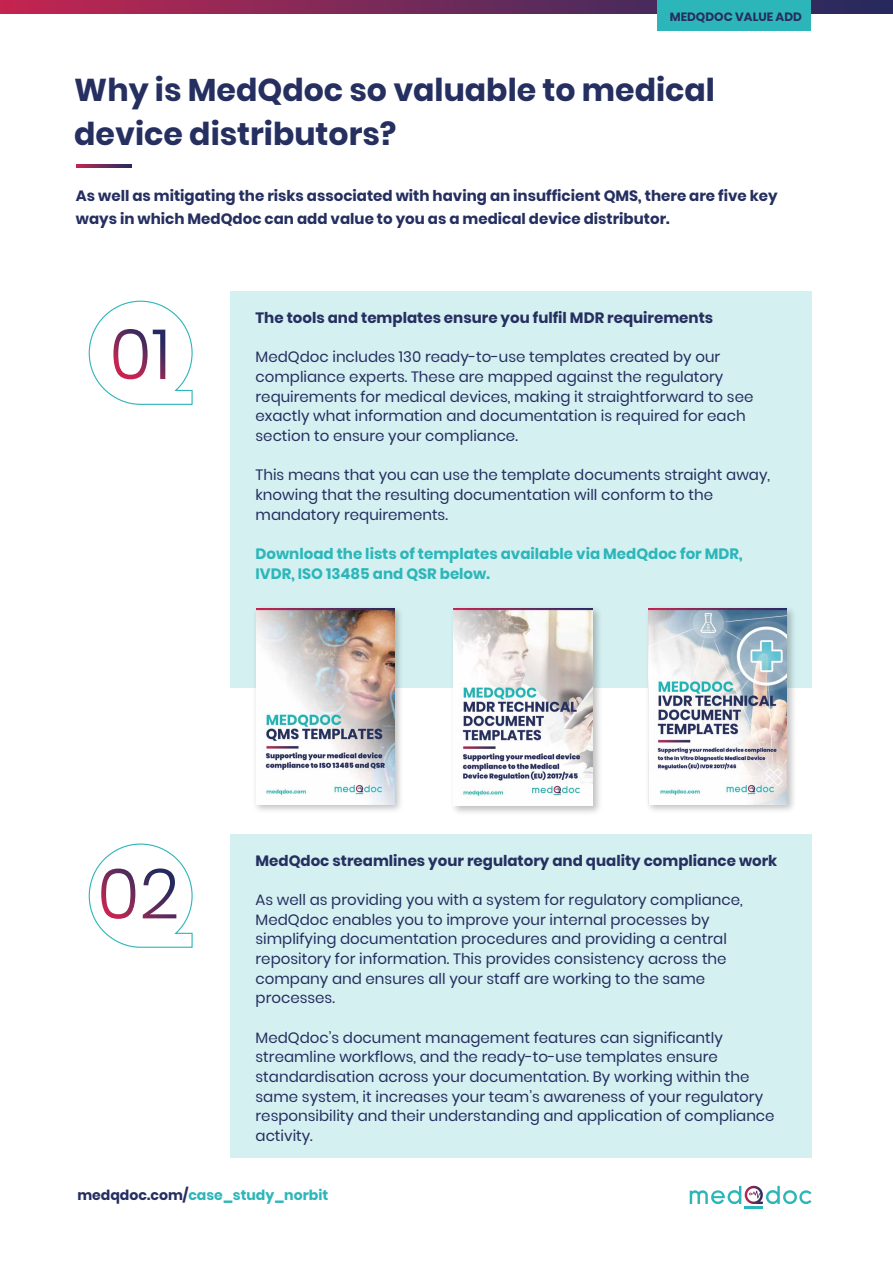
<style>
.page{position:relative;width:893px;height:1263px;background:#fff}
.page>*{position:absolute;margin:0;border:0;box-sizing:border-box;transform-origin:0 0}
.t1{font:700 31.5px/44.4px "Poppins";color:#252f60}
.t2{font:15px/19.6px "Poppins";color:#252f60}
.t3{font:700 15px/22.5px "Poppins";color:#252f60}
.t4{font:700 15px/19.6px "Poppins";color:#2db6b9}
.t5{font:700 14.1px "Poppins";color:#2db6b9}
.t6{font:700 12px "Poppins";color:#252f60}
.s1{color:#252f60}
</style>
<div class="page">
<svg style="left:1px;top:1px;width:891px;height:12px;background:#7a2958"></svg>
<svg style="left:76px;top:164px;width:55px;height:4px"></svg>
<hr style="left:745px;top:1206px;width:18px;height:3px;background:#2db6b9">
<svg style="left:690px;top:1186px;width:122px;height:18px"></svg>
<div style="left:657px;top:1px;width:153px;height:30px;background:#2db6b9"></div>
<div style="left:230px;top:291px;width:582px;height:397px;background:#d5f0f1"></div>
<div style="left:230px;top:834px;width:582px;height:324px;background:#d5f0f1"></div>
<svg style="left:88px;top:300px;width:105px;height:105px"></svg>
<svg style="left:88px;top:843px;width:105px;height:105px"></svg>
<img style="left:255px;top:608px;width:146px;height:203px">
<img style="left:256px;top:609px;width:138px;height:196px">
<img style="left:648px;top:608px;width:139px;height:196px">
<img style="left:453px;top:608px;width:140px;height:191px">
<p class="t6" style="left:670px;top:10px;width:134px">MEDQDOC VALUE ADD</p>
<h1 class="t1" style="left:74px;top:68px;width:642px">Why is MedQdoc so valuable to medical device distributors?</h1>
<p class="t3" style="left:76px;top:185px;width:703px">As well as mitigating the risks associated with having an insufficient QMS, there are five key ways in which MedQdoc can add value to you as a medical device distributor.</p>
<p class="t3" style="left:256px;top:307px;width:459px">The tools and templates ensure you fulfil MDR requirements</p>
<p class="t2" style="left:256px;top:347px;width:499px">MedQdoc includes 130 ready-to-use templates created by our compliance experts. These are mapped against the regulatory requirements for medical devices, making it straightforward to see exactly what information and documentation is required for each section to ensure your compliance.</p>
<p class="t2" style="left:256px;top:465px;width:516px">This means that you can use the template documents straight away, knowing that the resulting documentation will conform to the mandatory requirements.</p>
<p class="t4" style="left:256px;top:544px;width:488px">Download the lists of templates available via MedQdoc for MDR,<br>IVDR, ISO 13485 and QSR below.</p>
<p class="t3" style="left:256px;top:849px;width:523px">MedQdoc streamlines your regulatory and quality compliance work</p>
<p class="t2" style="left:256px;top:890px;width:489px">As well as providing you with a system for regulatory compliance, MedQdoc enables you to improve your internal processes by simplifying documentation procedures and providing a central repository for information. This provides consistency across the company and ensures all your staff are working to the same processes.</p>
<p class="t2" style="left:256px;top:1028px;width:521px">MedQdoc’s document management features can significantly streamline workflows, and the ready-to-use templates ensure standardisation across your documentation. By working within the same system, it increases your team’s awareness of your regulatory responsibility and their understanding and application of compliance activity.</p>
<p class="t5" style="left:77px;top:1187px;width:252px"><span class="s1">medqdoc.com/</span>case_study_norbit</p>
</div>
